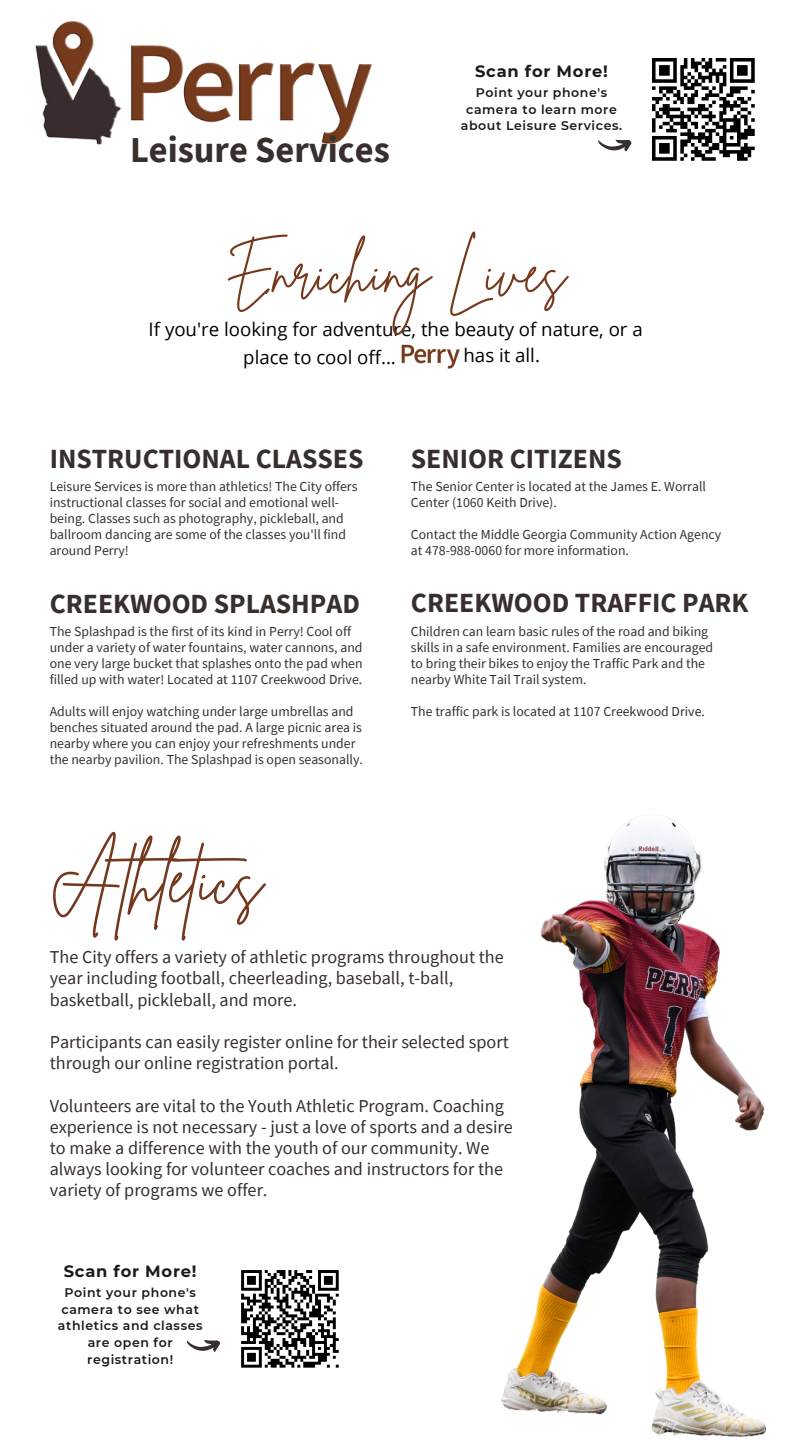
<style>
.page{position:relative;width:792px;height:1440px;background:#fff}
.page>*{position:absolute;margin:0;border:0;box-sizing:border-box;transform-origin:0 0}
.t1{font:66.8px "Brittany Signature";color:#73381d}
.t2{font:56.6px "Brittany Signature";color:#76391c}
.t3{font:700 36.4px "Source Sans Pro";color:#382f2d}
.t4{font:700 27.8px "Source Sans Pro";color:#382f2d}
.t5{font:18.6px "Open Sans";color:#000}
.t6{font:18.2px/21.2px "Source Sans Pro";color:#382f2d}
.t7{font:700 16.4px "Montserrat";letter-spacing:.045em;color:#1c1a18}
.t8{font:13.8px/16px "Source Sans Pro";color:#382f2d}
.t9{font:600 12.6px/16.6px "Montserrat";letter-spacing:.045em;color:#1c1a18;text-align:center}
</style>
<div class="page">
<img style="left:501px;top:814px;width:266px;height:623px">
<img style="left:35px;top:21px;width:338px;height:124px">
<svg style="left:598px;top:139px;width:34px;height:13px"></svg>
<svg style="left:652px;top:58px;width:103px;height:103px"></svg>
<svg style="left:187px;top:1340px;width:33px;height:12px"></svg>
<svg style="left:241px;top:1270px;width:98px;height:98px"></svg>
<img style="left:402px;top:344px;width:58px;height:25px">
<p class="t3" style="left:130px;top:126px;width:261px">Leisure Services</p>
<p class="t7" style="left:475px;top:61px;width:134px">Scan for More!</p>
<p class="t9" style="left:461px;top:84px;width:163px">Point your phone's camera to learn more about Leisure Services.</p>
<p class="t2" style="left:226px;top:235px;width:342px">Enriching Lives</p>
<p class="t5" style="left:243px;top:344px;width:154px">place to cool off...</p>
<p class="t5" style="left:149px;top:316px;width:496px">If you're looking for adventure, the beauty of nature, or a</p>
<p class="t5" style="left:464px;top:342px;width:78px">has it all.</p>
<p class="t4" style="left:50px;top:440px;width:315px">INSTRUCTIONAL CLASSES</p>
<p class="t8" style="left:50px;top:478px;width:309px">Leisure Services is more than athletics! The City offers instructional classes for social and emotional well&shy;being. Classes such as photography, pickleball, and ballroom dancing are some of the classes you'll find around Perry!</p>
<p class="t4" style="left:50px;top:585px;width:312px">CREEKWOOD SPLASHPAD</p>
<p class="t8" style="left:50px;top:623px;width:314px">The Splashpad is the first of its kind in Perry! Cool off under a variety of water fountains, water cannons, and one very large bucket that splashes onto the pad when filled up with water! Located at 1107 Creekwood Drive.</p>
<p class="t8" style="left:50px;top:703px;width:315px">Adults will enjoy watching under large umbrellas and benches situated around the pad. A large picnic area is nearby where you can enjoy your refreshments under the nearby pavilion. The Splashpad is open seasonally.</p>
<p class="t4" style="left:411px;top:440px;width:213px">SENIOR CITIZENS</p>
<p class="t8" style="left:411px;top:478px;width:297px">The Senior Center is located at the James E. Worrall<br>Center (1060 Keith Drive).</p>
<p class="t8" style="left:411px;top:526px;width:312px">Contact the Middle Georgia Community Action Agency at 478-988-0060 for more information.</p>
<p class="t4" style="left:411px;top:585px;width:339px">CREEKWOOD TRAFFIC PARK</p>
<p class="t8" style="left:411px;top:623px;width:304px">Children can learn basic rules of the road and biking skills in a safe environment. Families are encouraged to bring their bikes to enjoy the Traffic Park and the nearby White Tail Trail system.</p>
<p class="t8" style="left:411px;top:703px;width:296px">The traffic park is located at 1107 Creekwood Drive.</p>
<p class="t1" style="left:50px;top:835px;width:217px">Athletics</p>
<p class="t6" style="left:50px;top:946px;width:456px">The City offers a variety of athletic programs throughout the year including football, cheerleading, baseball, t-ball, basketball, pickleball, and more.</p>
<p class="t6" style="left:50px;top:1031px;width:461px">Participants can easily register online for their selected sport through our online registration portal.</p>
<p class="t6" style="left:50px;top:1095px;width:465px">Volunteers are vital to the Youth Athletic Program. Coaching experience is not necessary - just a love of sports and a desire to make a difference with the youth of our community. We always looking for volunteer coaches and instructors for the variety of programs we offer.</p>
<p class="t7" style="left:64px;top:1262px;width:134px">Scan for More!</p>
<p class="t9" style="left:58px;top:1284px;width:146px">Point your phone's camera to see what athletics and classes are open for registration!</p>
</div>
